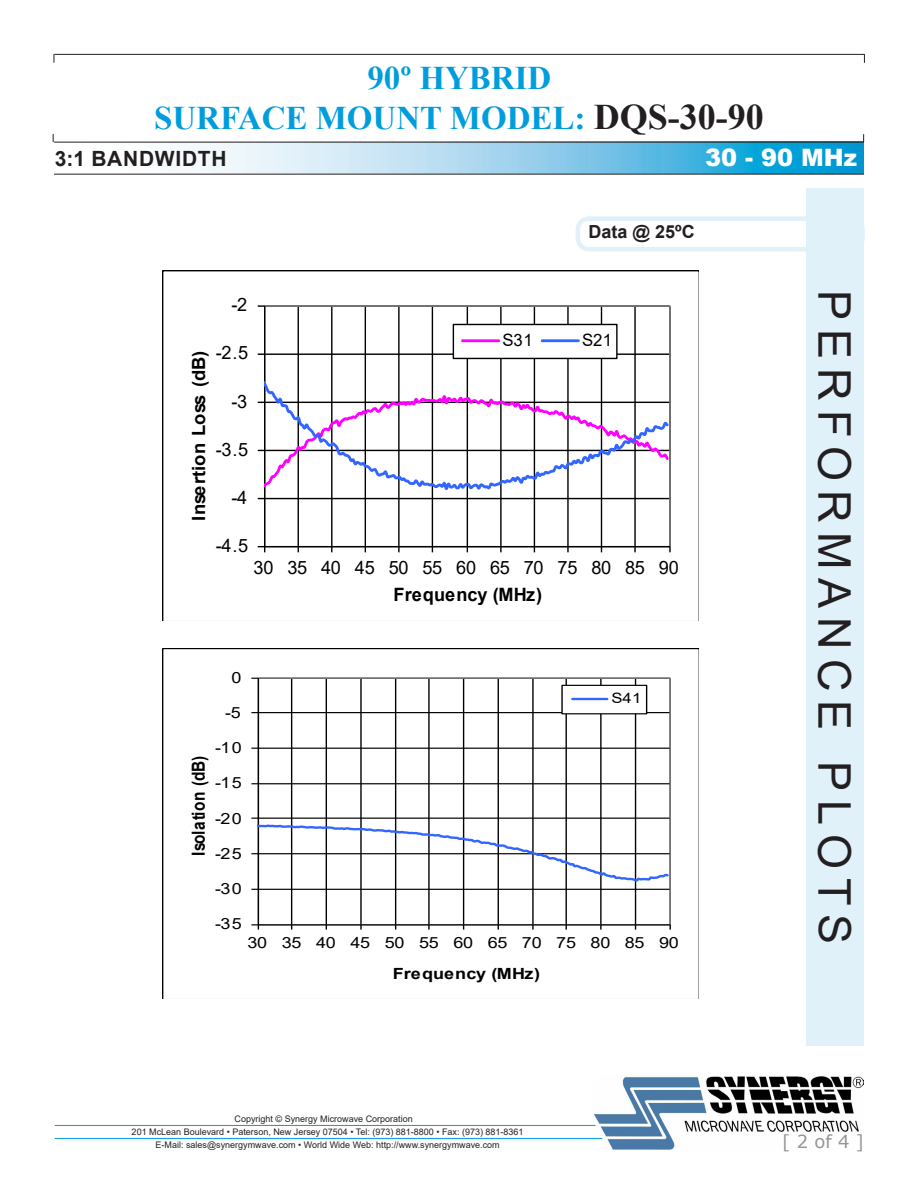
<style>
.page{position:relative;width:918px;height:1188px;background:#fff}
.page>*{position:absolute;margin:0;border:0;box-sizing:border-box;transform-origin:0 0}
.t1{font:45px "Arial";letter-spacing:.2em;color:#231f20}
.t2{font:700 33px/40.2px "Times New Roman";color:#009ddc;text-align:center}
.t3{font:900 24px "Arial";color:#fff}
.t4{font:700 21px "Arial";letter-spacing:.035em;color:#231f20}
.t5{font:18.45px "Arial";letter-spacing:-.02em;color:#000}
.t6{font:700 18.45px "Arial";letter-spacing:.005em;color:#000}
.t7{font:700 18.15px "Arial";letter-spacing:.005em;color:#000}
.t8{font:700 18px "Arial";letter-spacing:.005em;color:#000;scale:.86 1}
.t9{font:700 18px "Arial";color:#231f20}
.t10{font:18px "Verdana";color:#939598}
.t11{font:16.95px "Arial";letter-spacing:.015em;color:#000}
.t12{font:15.45px "Arial";letter-spacing:-.02em;color:#000;scale:1.17 1}
.t13{font:700 15.45px "Arial";letter-spacing:.005em;color:#000;scale:1.17 1}
.t14{font:14.25px "Arial";color:#000;scale:1.17 1}
.t15{font:9px/12.8px "Arial";color:#231f20;text-align:center}
.s1{font-size:36px;color:#231f20}
</style>
<div class="page">
<svg style="left:54px;top:143px;width:810px;height:31px"></svg>
<hr style="left:54px;top:174px;width:810px;height:1px;background:#231f20">
<hr style="left:54px;top:54px;width:810px;height:1px;background:#231f20">
<hr style="left:54px;top:142px;width:810px;height:1px;background:#231f20">
<img style="left:593px;top:1076px;width:271px;height:73px">
<hr style="left:55px;top:1125px;width:540px;height:1px;background:#009ddc">
<hr style="left:55px;top:1138px;width:547px;height:1px;background:#009ddc">
<div style="left:576px;top:216px;width:289px;height:35px;border:4px solid #e0f1fa;border-radius:11px"></div>
<div style="left:806px;top:188px;width:58px;height:858px;background:#e0f1fa"></div>
<svg style="left:162px;top:270px;width:537px;height:351px"></svg>
<svg style="left:162px;top:648px;width:537px;height:351px"></svg>
<h2 class="t2" style="left:154px;top:57px;width:611px">90º HYBRID<br>SURFACE MOUNT MODEL: <span class="s1">DQS-30-90</span></h2>
<h3 class="t4" style="left:55px;top:143px;width:173px">3:1 BANDWIDTH</h3>
<h3 class="t3" style="left:705px;top:140px;width:153px">30 - 90 MHz</h3>
<p class="t5" style="left:231px;top:292px;width:17px">-2</p>
<p class="t5" style="left:216px;top:340px;width:34px">-2.5</p>
<p class="t7" style="left:186px;top:521px;width:172px;rotate:-90deg">Insertion Loss (dB)</p>
<p class="t5" style="left:231px;top:388px;width:17px">-3</p>
<p class="t5" style="left:216px;top:436px;width:34px">-3.5</p>
<p class="t5" style="left:231px;top:485px;width:17px">-4</p>
<p class="t5" style="left:216px;top:533px;width:34px">-4.5</p>
<h3 class="t9" style="left:589px;top:219px;width:108px">Data @ 25ºC</h3>
<p class="t11" style="left:502px;top:328px;width:32px">S31</p>
<p class="t11" style="left:582px;top:328px;width:32px">S21</p>
<p class="t5" style="left:254px;top:555px;width:427px">30 35 40 45 50 55 60 65 70 75 80 85 90</p>
<p class="t12" style="left:231px;top:666px;width:10px">0</p>
<p class="t12" style="left:225px;top:702px;width:15px">-5</p>
<p class="t12" style="left:215px;top:737px;width:24px">-10</p>
<p class="t8" style="left:186px;top:856px;width:118px;rotate:-90deg">Isolation (dB)</p>
<p class="t12" style="left:215px;top:772px;width:24px">-15</p>
<p class="t12" style="left:215px;top:807px;width:24px">-20</p>
<p class="t12" style="left:215px;top:843px;width:24px">-25</p>
<p class="t12" style="left:215px;top:878px;width:24px">-30</p>
<p class="t12" style="left:215px;top:913px;width:24px">-35</p>
<p class="t6" style="left:394px;top:582px;width:150px">Frequency (MHz)</p>
<p class="t14" style="left:611px;top:689px;width:27px">S41</p>
<p class="t12" style="left:247px;top:932px;width:370px">30 35 40 45 50 55 60 65 70 75 80 85 90</p>
<p class="t13" style="left:393px;top:963px;width:128px">Frequency (MHz)</p>
<p class="t15" style="left:235px;top:1113px;width:180px">Copyright © Synergy Microwave Corporation</p>
<p class="t15" style="left:132px;top:1125px;width:393px">201 McLean Boulevard • Paterson, New Jersey 07504 • Tel: (973) 881-8800 • Fax: (973) 881-8361<br>E-Mail: sales@synergymwave.com • World Wide Web: http://www.synergymwave.com</p>
<h1 class="t1" style="left:865px;top:290px;width:656px;rotate:90deg">PERFORMANCE PLOTS</h1>
<h3 class="t10" style="left:782px;top:1129px;width:83px">[ 2 of 4 ]</h3>
</div>
